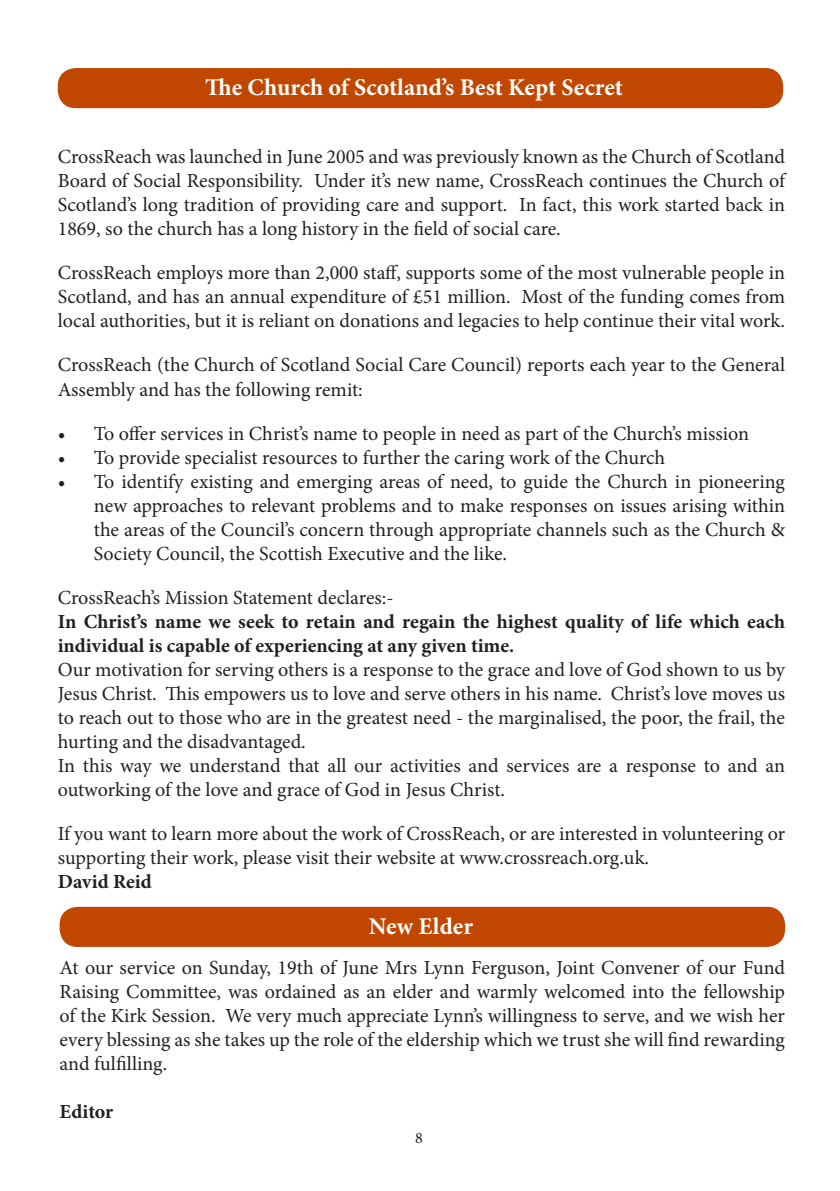
<style>
.page{position:relative;width:840px;height:1191px;background:#fff}
.page>*{position:absolute;margin:0;border:0;box-sizing:border-box;transform-origin:0 0}
.t1{font:700 24px "Minion Pro";color:#fff}
.t2{font:20px/24px "Minion Pro";color:#231f20;text-align:justify}
.t3{font:700 20px/24px "Minion Pro";color:#231f20}
.t4{font:16px "Minion Pro";color:#231f20}
</style>
<div class="page">
<div style="left:58px;top:68px;width:724px;height:40px;background:#c14600;border-radius:18px"></div>
<div style="left:60px;top:906px;width:724px;height:41px;background:#c14600;border-radius:18px"></div>
<p class="t1" style="left:205px;top:71px;width:419px">The Church of Scotland’s Best Kept Secret</p>
<p class="t2" style="left:58px;top:145px;width:728px">CrossReach was launched in June 2005 and was previously known as the Church of Scotland Board of Social Responsibility. Under it’s new name, CrossReach continues the Church of Scotland’s long tradition of providing care and support. In fact, this work started back in 1869, so the church has a long history in the field of social care.</p>
<p class="t2" style="left:58px;top:261px;width:728px">CrossReach employs more than 2,000 staff, supports some of the most vulnerable people in Scotland, and has an annual expenditure of £51 million. Most of the funding comes from local authorities, but it is reliant on donations and legacies to help continue their vital work.</p>
<p class="t2" style="left:58px;top:353px;width:728px">CrossReach (the Church of Scotland Social Care Council) reports each year to the General<br>Assembly and has the following remit:</p>
<p class="t2" style="left:58px;top:421px;width:692px">• To offer services in Christ’s name to people in need as part of the Church’s mission</p>
<p class="t2" style="left:58px;top:445px;width:608px">• To provide specialist resources to further the caring work of the Church</p>
<p class="t2" style="left:94px;top:469px;width:692px;text-indent:-36px">• To identify existing and emerging areas of need, to guide the Church in pioneering new approaches to relevant problems and to make responses on issues arising within the areas of the Council’s concern through appropriate channels such as the Church &amp; Society Council, the Scottish Executive and the like.</p>
<p class="t2" style="left:58px;top:585px;width:337px">CrossReach’s Mission Statement declares:-</p>
<p class="t3" style="left:58px;top:609px;width:728px">In Christ’s name we seek to retain and regain the highest quality of life which each individual is capable of experiencing at any given time.</p>
<p class="t2" style="left:58px;top:657px;width:728px">Our motivation for serving others is a response to the grace and love of God shown to us by Jesus Christ. This empowers us to love and serve others in his name. Christ’s love moves us to reach out to those who are in the greatest need - the marginalised, the poor, the frail, the hurting and the disadvantaged.</p>
<p class="t2" style="left:58px;top:753px;width:728px">In this way we understand that all our activities and services are a response to and an outworking of the love and grace of God in Jesus Christ.</p>
<p class="t2" style="left:58px;top:821px;width:728px">If you want to learn more about the work of CrossReach, or are interested in volunteering or supporting their work, please visit their website at www.crossreach.org.uk.</p>
<p class="t3" style="left:58px;top:869px;width:95px">David Reid</p>
<p class="t1" style="left:368px;top:909px;width:106px">New Elder</p>
<p class="t2" style="left:60px;top:955px;width:726px">At our service on Sunday, 19th of June Mrs Lynn Ferguson, Joint Convener of our Fund Raising Committee, was ordained as an elder and warmly welcomed into the fellowship of the Kirk Session. We very much appreciate Lynn’s willingness to serve, and we wish her every blessing as she takes up the role of the eldership which we trust she will find rewarding and fulfilling.</p>
<p class="t3" style="left:60px;top:1099px;width:55px">Editor</p>
<p class="t4" style="left:415px;top:1127px;width:9px">8</p>
</div>
